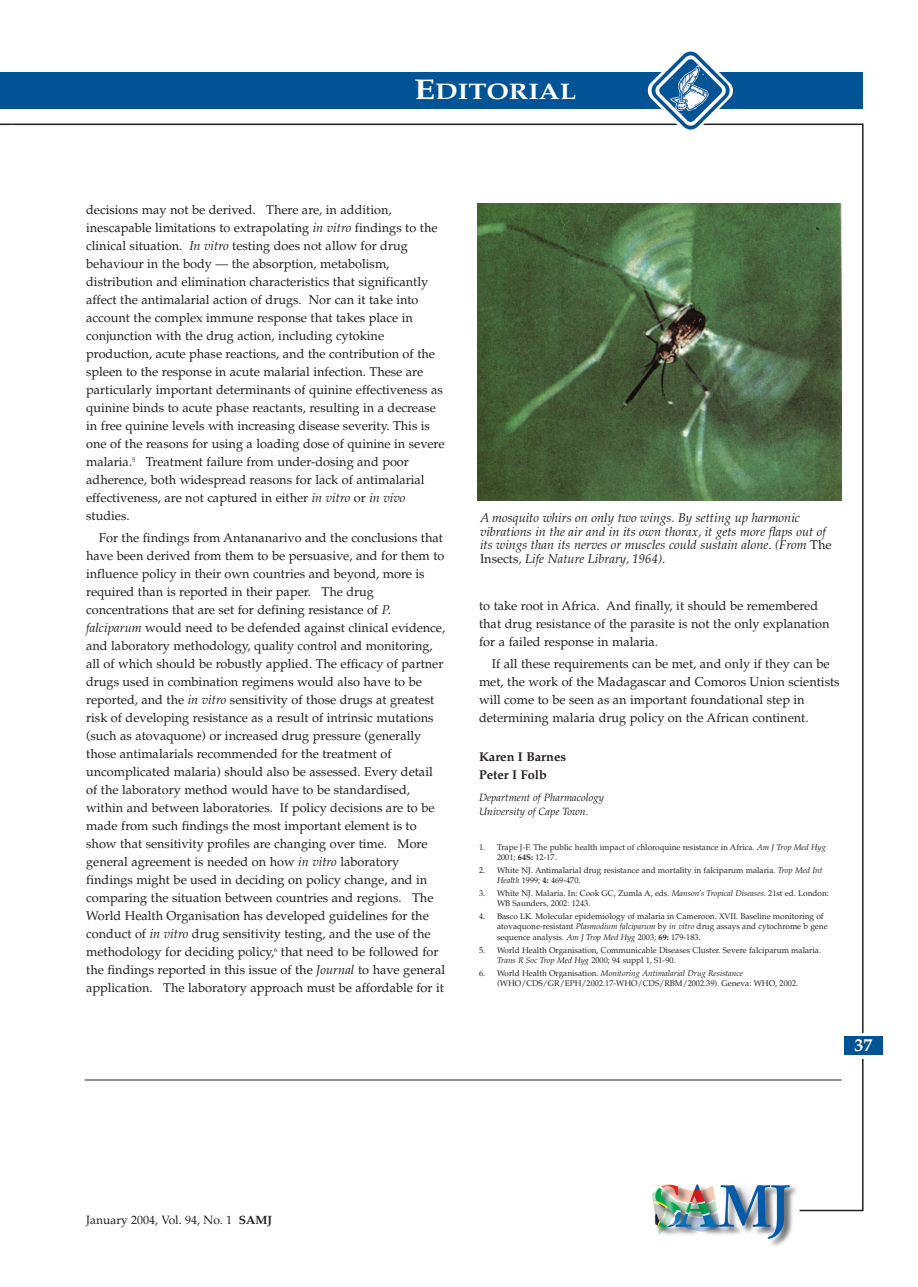
<style>
.page{position:relative;width:918px;height:1287px;background:#fff}
.page>*{position:absolute;margin:0;border:0;box-sizing:border-box;transform-origin:0 0}
.t1{font:700 22.5px "Palatino";color:#fff;scale:1.2 1}
.t2{font:700 18px "Palatino";color:#fff}
.t3{font:12.75px/18px "Palatino";color:#231f20}
.t4{font:italic 12.75px/13.5px "Palatino";color:#231f20}
.t5{font:700 12.75px/18px "Palatino";color:#231f20}
.t6{font:12px "Palatino";color:#231f20}
.t7{font:italic 10.5px/13.5px "Palatino";color:#231f20}
.t8{font:8.25px/10.5px "Palatino";color:#231f20}
.s1{font-size:28.5px}
.s2{font-style:italic}
.s3{font-style:normal}
.s4{font-weight:700}
</style>
<div class="page">
<hr style="left:862px;top:123px;width:2px;height:1088px;background:#231f20">
<div style="left:848px;top:1033px;width:28px;height:25px;background:#fff"></div>
<hr style="left:800px;top:1210px;width:63px;height:1px;background:#231f20">
<div style="left:12px;top:72px;width:851px;height:37px;background:#005495"></div>
<hr style="left:12px;top:124px;width:851px;height:1px;background:#231f20">
<img style="left:648px;top:51px;width:85px;height:79px">
<img style="left:651px;top:1184px;width:146px;height:62px">
<div style="left:844px;top:1036px;width:39px;height:19px;background:#005495"></div>
<div style="left:0;top:72px;width:12px;height:37px;background:#005495"></div>
<svg style="left:0;top:124px;width:12px;height:1px"></svg>
<hr style="left:85px;top:1080px;width:757px;height:1px;background:#231f20">
<img style="left:477px;top:203px;width:364px;height:298px">
<h1 class="t1" style="left:415px;top:83px;width:136px"><span class="s1">E</span>DITORIAL</h1>
<p class="t3" style="left:86px;top:202px;width:360px">decisions may not be derived. There are, in addition, inescapable limitations to extrapolating <span class="s2">in vitro</span> findings to the clinical situation. <span class="s2">In vitro</span> testing does not allow for drug behaviour in the body — the absorption, metabolism, distribution and elimination characteristics that significantly affect the antimalarial action of drugs. Nor can it take into account the complex immune response that takes place in conjunction with the drug action, including cytokine production, acute phase reactions, and the contribution of the spleen to the response in acute malarial infection. These are particularly important determinants of quinine effectiveness as quinine binds to acute phase reactants, resulting in a decrease in free quinine levels with increasing disease severity. This is one of the reasons for using a loading dose of quinine in severe malaria.<sup>5</sup> Treatment failure from under-dosing and poor adherence, both widespread reasons for lack of antimalarial effectiveness, are not captured in either <span class="s2">in vitro</span> or <span class="s2">in vivo </span>studies.</p>
<p class="t3" style="left:86px;top:531px;width:361px;text-indent:13px">For the findings from Antananarivo and the conclusions that have been derived from them to be persuasive, and for them to influence policy in their own countries and beyond, more is required than is reported in their paper. The drug concentrations that are set for defining resistance of <span class="s2">P. falciparum</span> would need to be defended against clinical evidence, and laboratory methodology, quality control and monitoring, all of which should be robustly applied. The efficacy of partner drugs used in combination regimens would also have to be reported, and the <span class="s2">in vitro</span> sensitivity of those drugs at greatest risk of developing resistance as a result of intrinsic mutations (such as atovaquone) or increased drug pressure (generally those antimalarials recommended for the treatment of uncomplicated malaria) should also be assessed. Every detail of the laboratory method would have to be standardised, within and between laboratories. If policy decisions are to be made from such findings the most important element is to show that sensitivity profiles are changing over time. More general agreement is needed on how <span class="s2">in vitro</span> laboratory findings might be used in deciding on policy change, and in comparing the situation between countries and regions. The World Health Organisation has developed guidelines for the conduct of <span class="s2">in vitro</span> drug sensitivity testing, and the use of the methodology for deciding policy,<sup>6</sup> that need to be followed for the findings reported in this issue of the <span class="s2">Journal</span> to have general application. The laboratory approach must be affordable for it</p>
<p class="t4" style="left:480px;top:513px;width:353px">A mosquito whirs on only two wings. By setting up harmonic vibrations in the air and in its own thorax, it gets more flaps out of its wings than its nerves or muscles could sustain alone. (From <span class="s3">The Insects</span>, Life Nature Library, 1964).</p>
<p class="t3" style="left:479px;top:598px;width:352px">to take root in Africa. And finally, it should be remembered that drug resistance of the parasite is not the only explanation for a failed response in malaria.</p>
<p class="t3" style="left:479px;top:656px;width:362px;text-indent:13px">If all these requirements can be met, and only if they can be met, the work of the Madagascar and Comoros Union scientists will come to be seen as an important foundational step in determining malaria drug policy on the African continent.</p>
<p class="t5" style="left:479px;top:749px;width:89px">Karen I Barnes<br>Peter I Folb</p>
<p class="t7" style="left:479px;top:792px;width:126px">Department of Pharmacology<br>University of Cape Town.</p>
<p class="t8" style="left:497px;top:842px;width:330px;text-indent:-18px">1. Trape J-F. The public health impact of chloroquine resistance in Africa. <span class="s2">Am J Trop Med Hyg<br></span>2001; <span class="s4">64S:</span> 12-17.</p>
<p class="t8" style="left:497px;top:866px;width:327px;text-indent:-18px">2. White NJ. Antimalarial drug resistance and mortality in falciparum malaria. <span class="s2">Trop Med Int<br>Health</span> 1999; <span class="s4">4:</span> 469-470.</p>
<p class="t8" style="left:497px;top:889px;width:333px;text-indent:-18px">3. White NJ. Malaria. In: Cook GC, Zumla A, eds. <span class="s2">Manson’s Tropical Diseases</span>. 21st ed. London:<br>WB Saunders, 2002: 1243.</p>
<p class="t8" style="left:497px;top:912px;width:332px;text-indent:-18px">4. Basco LK. Molecular epidemiology of malaria in Cameroon. XVII. Baseline monitoring of atovaquone-resistant <span class="s2">Plasmodium falciparum</span> by <span class="s2">in vitro</span> drug assays and cytochrome b gene sequence analysis. <span class="s2">Am J Trop Med Hyg</span> 2003; <span class="s4">69:</span> 179-183.</p>
<p class="t8" style="left:497px;top:945px;width:326px;text-indent:-18px">5. World Health Organisation, Communicable Diseases Cluster. Severe falciparum malaria.<br><span class="s2">Trans R Soc Trop Med Hyg</span> 2000; 94 suppl 1, S1-90.</p>
<p class="t8" style="left:497px;top:969px;width:303px;text-indent:-18px">6. World Health Organisation. <span class="s2">Monitoring Antimalarial Drug Resistance </span>(WHO/CDS/GR/EPH/2002.17-WHO/CDS/RBM/2002.39). Geneva: WHO, 2002.</p>
<h2 class="t2" style="left:854px;top:1038px;width:19px">37</h2>
<p class="t6" style="left:86px;top:1215px;width:187px">January 2004, Vol. 94, No. 1 <span class="s4">SAMJ</span></p>
</div>
